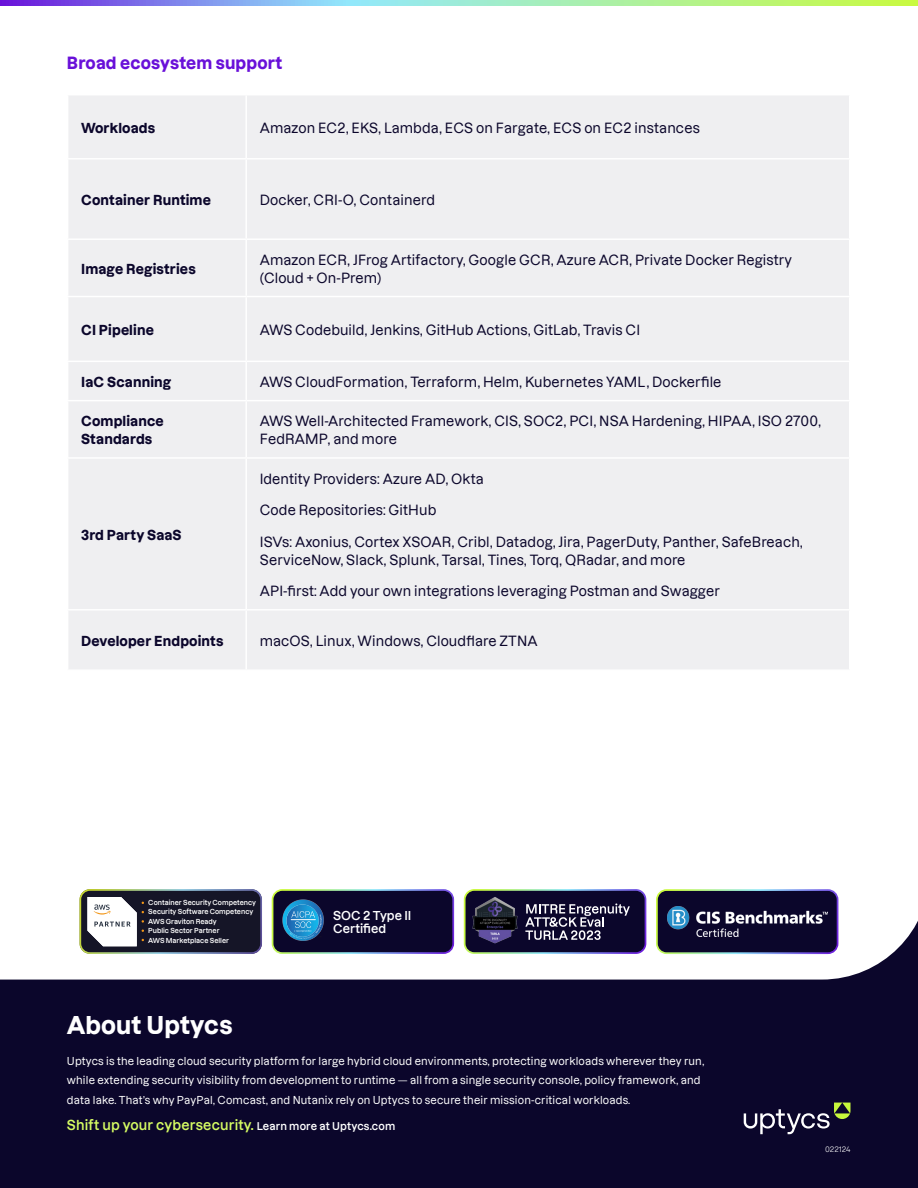
<style>
.page{position:relative;width:918px;height:1188px;background:#0b062b}
.page>*{position:absolute;margin:0;border:0;box-sizing:border-box;transform-origin:0 0}
.t1{font:700 24px "Dazzed";letter-spacing:.01em;color:#fff}
.Body_Header_2{font:700 16.5px "Dazzed";letter-spacing:.01em;color:#6910d9}
.Body_Text{font:500 13.5px/18px "Dazzed";letter-spacing:.01em;color:#0b062b}
.Body_Text-2{font:700 13.5px/18px "Dazzed";letter-spacing:.01em;color:#0b062b}
.t2{font:600 13.5px "Dazzed";letter-spacing:.015em;color:#d5fb63}
.t3{font:600 12px/12.8px "Dazzed";color:#fff}
.t4{font:500 10.5px/19.5px "Dazzed";letter-spacing:.015em;color:#fff}
.t5{font:7.5px "Dazzed";color:#fff}
.t6{font:600 6.75px/9.4px "Dazzed";color:#fff}
.s1{font-size:10.5px;color:#fff}
</style>
<div class="page">
<div style="left:0;top:5px;width:918px;height:975px;background:#fff"></div>
<svg style="left:0;top:0;width:918px;height:5px;background:#9bc6ba"></svg>
<svg style="left:744px;top:1103px;width:106px;height:31px"></svg>
<svg style="left:79px;top:889px;width:183px;height:65px"></svg>
<div style="left:273px;top:890px;width:180px;height:63px;background:#0b062b;border-radius:10px"></div>
<div style="left:272px;top:889px;width:182px;height:65px;border:2px solid #fff;border-radius:10px"></div>
<img style="left:282px;top:899px;width:42px;height:42px">
<img style="left:284px;top:901px;width:38px;height:38px">
<svg style="left:290px;top:911px;width:32px;height:28px"></svg>
<svg style="left:464px;top:889px;width:182px;height:65px"></svg>
<div style="left:657px;top:890px;width:181px;height:63px;background:#0b062b;border-radius:10px"></div>
<div style="left:656px;top:889px;width:182px;height:65px;border:2px solid #fff;border-radius:10px"></div>
<img style="left:667px;top:907px;width:160px;height:29px">
<div style="left:68px;top:95px;width:781px;height:574px;background:#efeff1"></div>
<hr style="left:67px;top:94px;width:179px;height:1px;background:#fff">
<hr style="left:67px;top:95px;width:1px;height:63px;background:#fff">
<hr style="left:246px;top:94px;width:604px;height:1px;background:#fff">
<hr style="left:245px;top:95px;width:2px;height:63px;background:#fff">
<hr style="left:849px;top:95px;width:1px;height:63px;background:#fff">
<hr style="left:67px;top:158px;width:179px;height:2px;background:#fff">
<hr style="left:67px;top:160px;width:1px;height:78px;background:#fff">
<hr style="left:246px;top:158px;width:604px;height:2px;background:#fff">
<hr style="left:245px;top:160px;width:2px;height:78px;background:#fff">
<hr style="left:849px;top:160px;width:1px;height:78px;background:#fff">
<hr style="left:67px;top:238px;width:179px;height:2px;background:#fff">
<hr style="left:67px;top:240px;width:1px;height:56px;background:#fff">
<hr style="left:246px;top:238px;width:604px;height:2px;background:#fff">
<hr style="left:245px;top:240px;width:2px;height:56px;background:#fff">
<hr style="left:849px;top:240px;width:1px;height:56px;background:#fff">
<hr style="left:67px;top:296px;width:179px;height:1px;background:#fff">
<hr style="left:67px;top:297px;width:1px;height:64px;background:#fff">
<hr style="left:246px;top:296px;width:604px;height:1px;background:#fff">
<hr style="left:245px;top:297px;width:2px;height:64px;background:#fff">
<hr style="left:849px;top:297px;width:1px;height:64px;background:#fff">
<hr style="left:67px;top:361px;width:179px;height:1px;background:#fff">
<hr style="left:67px;top:362px;width:1px;height:38px;background:#fff">
<hr style="left:246px;top:361px;width:604px;height:1px;background:#fff">
<hr style="left:245px;top:362px;width:2px;height:38px;background:#fff">
<hr style="left:849px;top:362px;width:1px;height:38px;background:#fff">
<hr style="left:67px;top:400px;width:179px;height:1px;background:#fff">
<hr style="left:67px;top:401px;width:1px;height:56px;background:#fff">
<hr style="left:246px;top:400px;width:604px;height:1px;background:#fff">
<hr style="left:245px;top:401px;width:2px;height:56px;background:#fff">
<hr style="left:849px;top:401px;width:1px;height:56px;background:#fff">
<hr style="left:67px;top:457px;width:179px;height:2px;background:#fff">
<hr style="left:67px;top:459px;width:1px;height:150px;background:#fff">
<hr style="left:246px;top:457px;width:604px;height:2px;background:#fff">
<hr style="left:245px;top:459px;width:2px;height:150px;background:#fff">
<hr style="left:849px;top:459px;width:1px;height:150px;background:#fff">
<hr style="left:67px;top:609px;width:179px;height:2px;background:#fff">
<hr style="left:67px;top:611px;width:1px;height:58px;background:#fff">
<hr style="left:246px;top:609px;width:604px;height:2px;background:#fff">
<hr style="left:245px;top:611px;width:2px;height:58px;background:#fff">
<hr style="left:849px;top:611px;width:1px;height:58px;background:#fff">
<hr style="left:67px;top:669px;width:179px;height:2px;background:#fff">
<hr style="left:246px;top:669px;width:604px;height:2px;background:#fff">
<p class="Body_Header_2" style="left:67px;top:49px;width:217px">Broad ecosystem support</p>
<p class="Body_Text-2" style="left:81px;top:117px;width:76px">Workloads</p>
<p class="Body_Text" style="left:260px;top:117px;width:442px">Amazon EC2, EKS, Lambda, ECS on Fargate, ECS on EC2 instances</p>
<p class="Body_Text-2" style="left:81px;top:190px;width:131px">Container Runtime</p>
<p class="Body_Text" style="left:260px;top:190px;width:177px">Docker, CRI-O, Containerd</p>
<p class="Body_Text-2" style="left:81px;top:259px;width:116px">Image Registries</p>
<p class="Body_Text" style="left:260px;top:249px;width:534px">Amazon ECR, JFrog Artifactory, Google GCR, Azure ACR, Private Docker Registry (Cloud + On-Prem)</p>
<p class="Body_Text-2" style="left:81px;top:320px;width:74px">CI Pipeline</p>
<p class="Body_Text" style="left:260px;top:319px;width:382px">AWS Codebuild, Jenkins, GitHub Actions, GitLab, Travis CI</p>
<p class="Body_Text-2" style="left:81px;top:372px;width:92px">IaC Scanning</p>
<p class="Body_Text" style="left:260px;top:372px;width:463px">AWS CloudFormation, Terraform, Helm, Kubernetes YAML, Dockerfile</p>
<p class="Body_Text-2" style="left:81px;top:411px;width:84px">Compliance<br>Standards</p>
<p class="Body_Text" style="left:260px;top:411px;width:563px">AWS Well-Architected Framework, CIS, SOC2, PCI, NSA Hardening, HIPAA, ISO 2700,<br>FedRAMP, and more</p>
<p class="Body_Text-2" style="left:81px;top:525px;width:102px">3rd Party SaaS</p>
<p class="Body_Text" style="left:260px;top:468px;width:226px">Identity Providers: Azure AD, Okta</p>
<p class="Body_Text" style="left:260px;top:500px;width:178px">Code Repositories: GitHub</p>
<p class="Body_Text" style="left:260px;top:531px;width:545px">ISVs: Axonius, Cortex XSOAR, Cribl, Datadog, Jira, PagerDuty, Panther, SafeBreach,<br>ServiceNow, Slack, Splunk, Tarsal, Tines, Torq, QRadar, and more</p>
<p class="Body_Text" style="left:260px;top:581px;width:462px">API-first: Add your own integrations leveraging Postman and Swagger</p>
<p class="Body_Text-2" style="left:81px;top:631px;width:144px">Developer Endpoints</p>
<p class="Body_Text" style="left:260px;top:631px;width:279px">macOS, Linux, Windows, Cloudflare ZTNA</p>
<p class="t6" style="left:148px;top:897px;width:109px">Container Security Competency<br>Security Software Competency<br>AWS Graviton Ready<br>Public Sector Partner<br>AWS Marketplace Seller</p>
<p class="t3" style="left:333px;top:908px;width:80px">SOC 2 Type II<br>Certified</p>
<h1 class="t1" style="left:67px;top:1006px;width:167px">About Uptycs</h1>
<p class="t4" style="left:67px;top:1050px;width:639px">Uptycs is the leading cloud security platform for large hybrid cloud environments, protecting workloads wherever they run, while extending security visibility from development to runtime — all from a single security console, policy framework, and data lake. That’s why PayPal, Comcast, and Nutanix rely on Uptycs to secure their mission-critical workloads.</p>
<p class="t2" style="left:67px;top:1114px;width:330px">Shift up your cybersecurity. <span class="s1">Learn more at Uptycs.com</span></p>
<p class="t5" style="left:825px;top:1143px;width:27px">022124</p>
</div>
